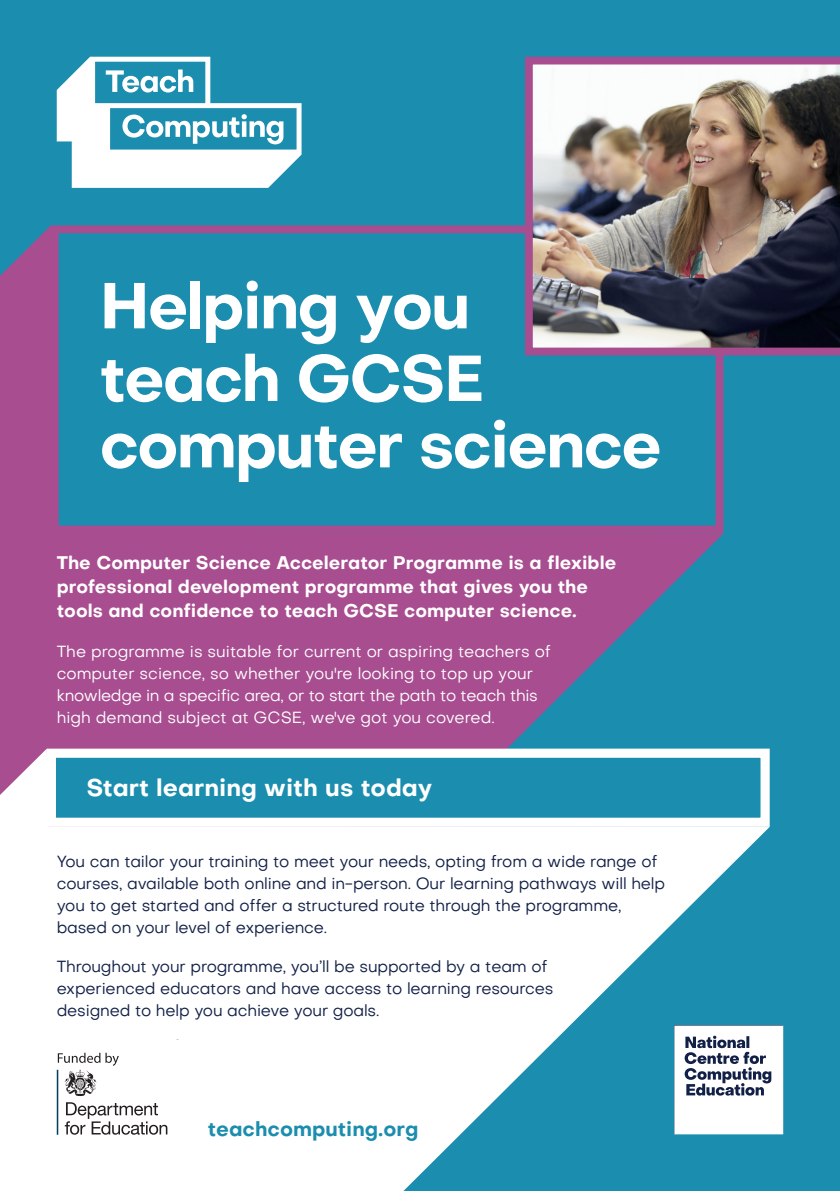
<style>
.page{position:relative;width:840px;height:1191px;background:#fff}
.page>*{position:absolute;margin:0;border:0;box-sizing:border-box;transform-origin:0 0}
.t1{font:700 63.8px/72.6px "Objective";letter-spacing:-.035em;color:#fff}
.t2{font:700 23.8px "Objective";color:#fff}
.t3{font:700 20px "Objective";color:#1b8dae}
.t4{font:700 18px/24px "Objective";color:#fff}
.t5{font:16px/22px "Objective";letter-spacing:-.01em;color:#122047}
.t6{font:16px/22px "Objective";color:#fff}
</style>
<div class="page">
<div style="left:0;top:0;width:839px;height:1191px;background:#1b8dae"></div>
<div style="left:51px;top:225px;width:672px;height:308px;background:#1b8dae;border:8px solid #a84d90"></div>
<svg style="left:0;top:533px;width:723px;height:215px;fill:#a84d90"></svg>
<div style="left:0;top:225px;width:54px;height:418px;background:#a84d90"></div>
<svg style="left:769px;top:1025px;width:13px;height:109px"></svg>
<img style="left:524px;top:57px;width:289px;height:298px">
<svg style="left:57px;top:57px;width:244px;height:131px"></svg>
<div style="left:47px;top:748px;width:722px;height:79px;background:#1b8dae;border:9px solid #fff"></div>
<svg style="left:0;top:826px;width:769px;height:365px;fill:#fff"></svg>
<svg style="left:0;top:748px;width:50px;height:177px;background:#f3e8f0"></svg>
<hr style="left:57px;top:1069px;width:1px;height:65px;background:#033d60">
<svg style="left:65px;top:1102px;width:102px;height:32px;background:#c9c8c8"></svg>
<svg style="left:58px;top:1052px;width:61px;height:44px;background:#d6d5d5"></svg>
<svg style="left:813px;top:56px;width:26px;height:300px;background:#322d38"></svg>
<h1 class="t1" style="left:99px;top:269px;width:386px">Helping you teach GCSE</h1>
<h1 class="t1" style="left:99px;top:408px;width:563px">computer science</h1>
<p class="t4" style="left:57px;top:550px;width:560px">The Computer Science Accelerator Programme is a flexible professional development programme that gives you the tools and confidence to teach GCSE computer science.</p>
<p class="t6" style="left:57px;top:640px;width:495px">The programme is suitable for current or aspiring teachers of computer science, so whether you're looking to top up your knowledge in a specific area, or to start the path to teach this high demand subject at GCSE, we've got you covered.</p>
<h2 class="t2" style="left:86px;top:770px;width:347px">Start learning with us today</h2>
<p class="t5" style="left:57px;top:850px;width:609px">You can tailor your training to meet your needs, opting from a wide range of courses, available both online and in-person. Our learning pathways will help you to get started and offer a structured route through the programme, based on your level of experience.</p>
<p class="t5" style="left:57px;top:954px;width:498px">Throughout your programme, you’ll be supported by a team of experienced educators and have access to learning resources designed to help you achieve your goals.</p>
<p class="t3" style="left:208px;top:1114px;width:212px">teachcomputing.org</p>
</div>
